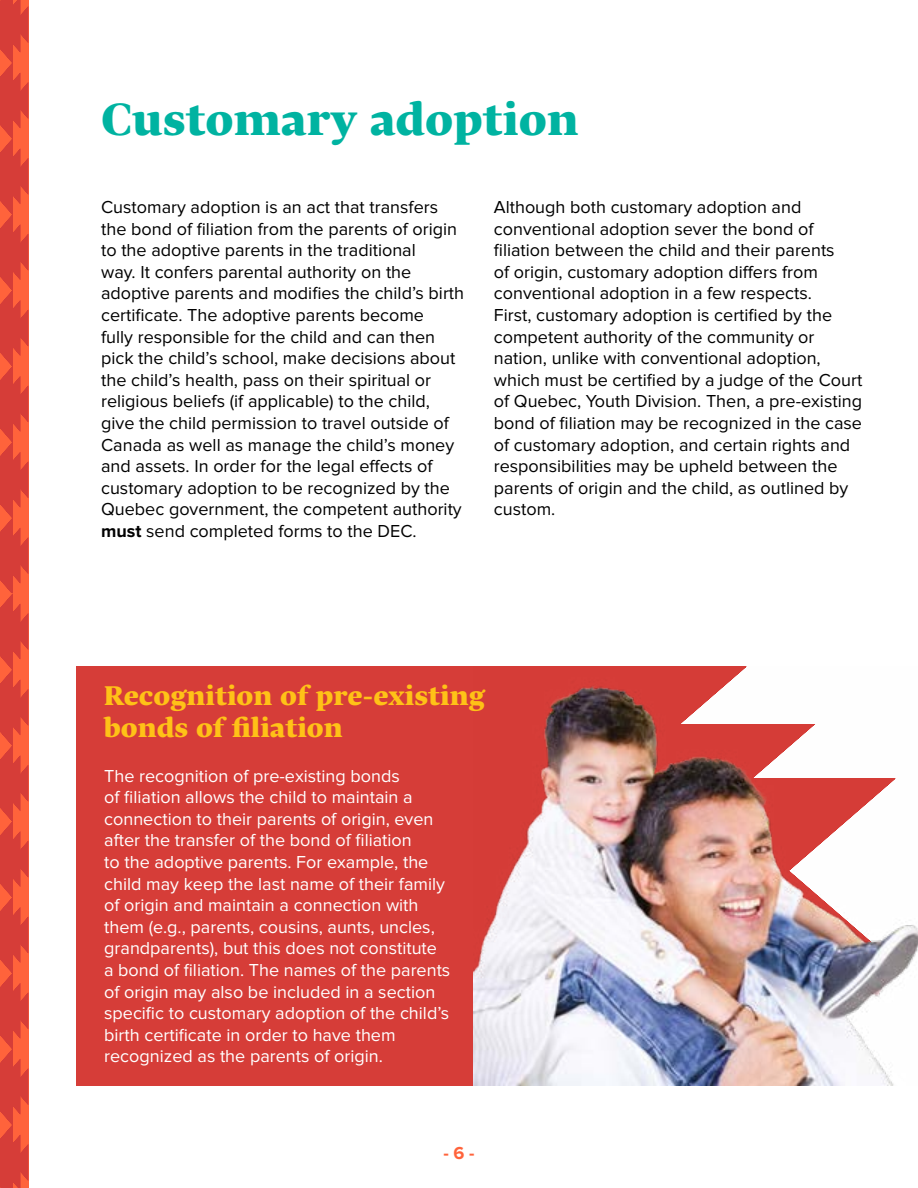
<style>
.page{position:relative;width:918px;height:1188px;background:#fff}
.page>*{position:absolute;margin:0;border:0;box-sizing:border-box;transform-origin:0 0}
.t1{font:800 45px "Lava Devanagari";color:#00b3a1}
.t2{font:800 27px/32.4px "Lava Devanagari";color:#ffc217}
.t3{font:18px/21.6px "Proxima Nova";color:#000}
.t4{font:18px/21.6px "Proxima Nova";color:#fff}
.t5{font:700 18px "Proxima Nova";color:#ff633b}
.s1{font-weight:700}
</style>
<div class="page">
<svg style="left:0;top:0;width:28px;height:1188px;background:#e24838"></svg>
<div style="left:76px;top:666px;width:578px;height:420px;background:#d63d38"></div>
<img style="left:473px;top:666px;width:445px;height:420px">
<h1 class="t1" style="left:101px;top:93px;width:479px">Customary adoption</h1>
<p class="t3" style="left:101px;top:197px;width:365px">Customary adoption is an act that transfers the bond of filiation from the parents of origin to the adoptive parents in the traditional<br>way. It confers parental authority on the adoptive parents and modifies the child’s birth certificate. The adoptive parents become<br>fully responsible for the child and can then pick the child’s school, make decisions about the child’s health, pass on their spiritual or religious beliefs (if applicable) to the child, give the child permission to travel outside of Canada as well as manage the child’s money and assets. In order for the legal effects of customary adoption to be recognized by the Quebec government, the competent authority <span class="s1">must</span> send completed forms to the DEC.</p>
<p class="t3" style="left:494px;top:197px;width:370px">Although both customary adoption and conventional adoption sever the bond of filiation between the child and their parents<br>of origin, customary adoption differs from conventional adoption in a few respects.<br>First, customary adoption is certified by the competent authority of the community or nation, unlike with conventional adoption, which must be certified by a judge of the Court of Quebec, Youth Division. Then, a pre-existing bond of filiation may be recognized in the case of customary adoption, and certain rights and responsibilities may be upheld between the parents of origin and the child, as outlined by custom.</p>
<h2 class="t2" style="left:104px;top:679px;width:383px">Recognition of pre-existing bonds of filiation</h2>
<p class="t4" style="left:104px;top:766px;width:348px">The recognition of pre-existing bonds<br>of filiation allows the child to maintain a connection to their parents of origin, even after the transfer of the bond of filiation<br>to the adoptive parents. For example, the child may keep the last name of their family of origin and maintain a connection with them (e.g., parents, cousins, aunts, uncles, grandparents), but this does not constitute a bond of filiation. The names of the parents of origin may also be included in a section specific to customary adoption of the child’s birth certificate in order to have them recognized as the parents of origin.</p>
<p class="t5" style="left:444px;top:1145px;width:32px">- 6 -</p>
</div>
